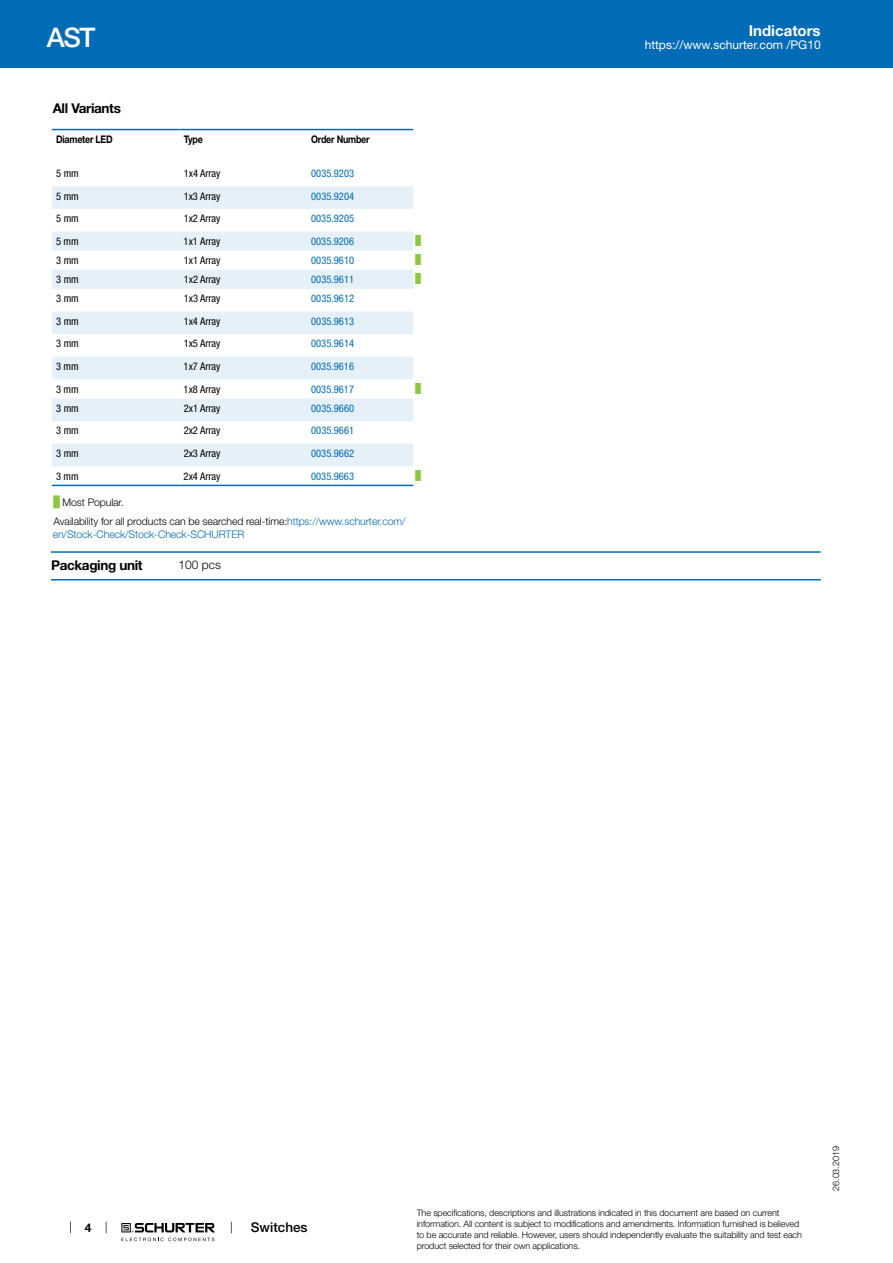
<style>
.page{position:relative;width:893px;height:1263px;background:#fff}
.page>*{position:absolute;margin:0;border:0;box-sizing:border-box;transform-origin:0 0}
.t1{font:500 27px "Helvetica Neue LT";color:#fff}
.t2{font:700 15px "Helvetica Neue LT";color:#fff}
.t3{font:700 13.5px "Helvetica Neue LT";letter-spacing:-.025em;color:#000}
.t4{font:500 13.5px "Helvetica Neue LT";color:#000}
.t5{font:12px "Helvetica Neue LT";color:#fff}
.t6{font:300 12px "Helvetica Neue LT";color:#000}
.t7{font:700 12px "Helvetica Neue LT";color:#000}
.t8{font:condensed 10.5px "Helvetica Neue LT";color:#000}
.t9{font:condensed 10.5px "Helvetica Neue LT";color:#006bb6}
.t10{font:300 10.5px/18.5px "Helvetica Neue LT";letter-spacing:-.01em;color:#000}
.t11{font:300 10.5px "Helvetica Neue LT";letter-spacing:-.01em;color:#006bb6}
.t12{font:700 10.5px "Helvetica Neue LT";letter-spacing:-.025em;color:#000;scale:.85 1}
.t13{font:300 9px/10.8px "Helvetica Neue LT";letter-spacing:-.01em;color:#000}
.t14{font:9px "Arial Unicode MS";color:#8dc63f}
.s1{font-family:"Arial Unicode MS";font-weight:400;color:#8dc63f}
.s2{color:#006bb6}
</style>
<div class="page">
<svg style="left:70px;top:1221px;width:1px;height:12px"></svg>
<svg style="left:121px;top:1223px;width:94px;height:18px"></svg>
<div style="left:0;top:0;width:893px;height:68px;background:#006bb6"></div>
<svg style="left:52px;top:130px;width:361px;height:357px"></svg>
<svg style="left:52px;top:186px;width:361px;height:280px;fill:#e6f0f8"></svg>
<hr style="left:52px;top:129px;width:127px;height:1px;background:#006bb6">
<hr style="left:179px;top:129px;width:128px;height:1px;background:#006bb6">
<hr style="left:307px;top:129px;width:106px;height:1px;background:#006bb6">
<hr style="left:52px;top:485px;width:127px;height:1px;background:#006bb6">
<hr style="left:179px;top:485px;width:128px;height:1px;background:#006bb6">
<hr style="left:307px;top:485px;width:106px;height:1px;background:#006bb6">
<hr style="left:51px;top:551px;width:770px;height:2px;background:#006bb6">
<hr style="left:51px;top:579px;width:770px;height:1px;background:#006bb6">
<h1 class="t1" style="left:47px;top:21px;width:50px">AST</h1>
<h3 class="t3" style="left:53px;top:99px;width:70px">All Variants</h3>
<p class="t12" style="left:56px;top:133px;width:68px">Diameter LED</p>
<p class="t12" style="left:184px;top:133px;width:24px">Type</p>
<p class="t12" style="left:311px;top:133px;width:70px">Order Number</p>
<p class="t8" style="left:56px;top:167px;width:24px">5 mm</p>
<p class="t8" style="left:184px;top:167px;width:38px">1x4 Array</p>
<p class="t9" style="left:311px;top:167px;width:44px">0035.9203</p>
<p class="t8" style="left:56px;top:190px;width:24px">5 mm</p>
<p class="t8" style="left:184px;top:190px;width:38px">1x3 Array</p>
<p class="t9" style="left:311px;top:190px;width:44px">0035.9204</p>
<p class="t8" style="left:56px;top:212px;width:24px">5 mm</p>
<p class="t8" style="left:184px;top:212px;width:38px">1x2 Array</p>
<p class="t9" style="left:311px;top:212px;width:44px">0035.9205</p>
<p class="t8" style="left:56px;top:235px;width:24px">5 mm</p>
<p class="t8" style="left:184px;top:235px;width:38px">1x1 Array</p>
<p class="t9" style="left:311px;top:235px;width:44px">0035.9206</p>
<p class="t14" style="left:415px;top:234px;width:7px">█</p>
<p class="t8" style="left:56px;top:254px;width:24px">3 mm</p>
<p class="t8" style="left:184px;top:254px;width:38px">1x1 Array</p>
<p class="t9" style="left:311px;top:254px;width:44px">0035.9610</p>
<p class="t14" style="left:415px;top:254px;width:7px">█</p>
<p class="t8" style="left:56px;top:273px;width:24px">3 mm</p>
<p class="t8" style="left:184px;top:273px;width:38px">1x2 Array</p>
<p class="t9" style="left:311px;top:273px;width:44px">0035.9611</p>
<p class="t14" style="left:415px;top:273px;width:7px">█</p>
<p class="t8" style="left:56px;top:292px;width:24px">3 mm</p>
<p class="t8" style="left:184px;top:292px;width:38px">1x3 Array</p>
<p class="t9" style="left:311px;top:292px;width:44px">0035.9612</p>
<p class="t8" style="left:56px;top:315px;width:24px">3 mm</p>
<p class="t8" style="left:184px;top:315px;width:38px">1x4 Array</p>
<p class="t9" style="left:311px;top:315px;width:44px">0035.9613</p>
<p class="t8" style="left:56px;top:338px;width:24px">3 mm</p>
<p class="t8" style="left:184px;top:338px;width:38px">1x5 Array</p>
<p class="t9" style="left:311px;top:338px;width:44px">0035.9614</p>
<p class="t8" style="left:56px;top:360px;width:24px">3 mm</p>
<p class="t8" style="left:184px;top:360px;width:38px">1x7 Array</p>
<p class="t9" style="left:311px;top:360px;width:44px">0035.9616</p>
<p class="t8" style="left:56px;top:383px;width:24px">3 mm</p>
<p class="t8" style="left:184px;top:383px;width:38px">1x8 Array</p>
<p class="t9" style="left:311px;top:383px;width:44px">0035.9617</p>
<p class="t14" style="left:415px;top:382px;width:7px">█</p>
<p class="t8" style="left:56px;top:402px;width:24px">3 mm</p>
<p class="t8" style="left:184px;top:402px;width:38px">2x1 Array</p>
<p class="t9" style="left:311px;top:402px;width:44px">0035.9660</p>
<p class="t8" style="left:56px;top:425px;width:24px">3 mm</p>
<p class="t8" style="left:184px;top:425px;width:38px">2x2 Array</p>
<p class="t9" style="left:311px;top:425px;width:44px">0035.9661</p>
<p class="t8" style="left:56px;top:447px;width:24px">3 mm</p>
<p class="t8" style="left:184px;top:447px;width:38px">2x3 Array</p>
<p class="t9" style="left:311px;top:447px;width:44px">0035.9662</p>
<p class="t8" style="left:56px;top:470px;width:24px">3 mm</p>
<p class="t8" style="left:184px;top:470px;width:38px">2x4 Array</p>
<p class="t9" style="left:311px;top:470px;width:44px">0035.9663</p>
<p class="t14" style="left:415px;top:469px;width:7px">█</p>
<p class="t10" style="left:54px;top:493px;width:354px"><span class="s1">█</span> Most Popular.<br>Availability for all products can be searched real-time:<span class="s2">https://www.schurter.com/</span></p>
<p class="t11" style="left:53px;top:527px;width:193px">en/Stock-Check/Stock-Check-SCHURTER</p>
<h3 class="t3" style="left:51px;top:557px;width:93px">Packaging unit</h3>
<h3 class="t6" style="left:179px;top:558px;width:44px">100 pcs</h3>
<h2 class="t2" style="left:749px;top:21px;width:73px">Indicators</h2>
<h3 class="t5" style="left:645px;top:38px;width:178px">https://www.schurter.com /PG10</h3>
<h3 class="t7" style="left:85px;top:1220px;width:8px">4</h3>
<h3 class="t4" style="left:251px;top:1219px;width:58px">Switches</h3>
<p class="t13" style="left:417px;top:1207px;width:387px">The specifications, descriptions and illustrations indicated in this document are based on current information. All content is subject to modifications and amendments. Information furnished is believed to be accurate and reliable. However, users should independently evaluate the suitability and test each product selected for their own applications.</p>
<p class="t13" style="left:830px;top:1191px;width:46px;rotate:-90deg">26.03.2019</p>
</div>
